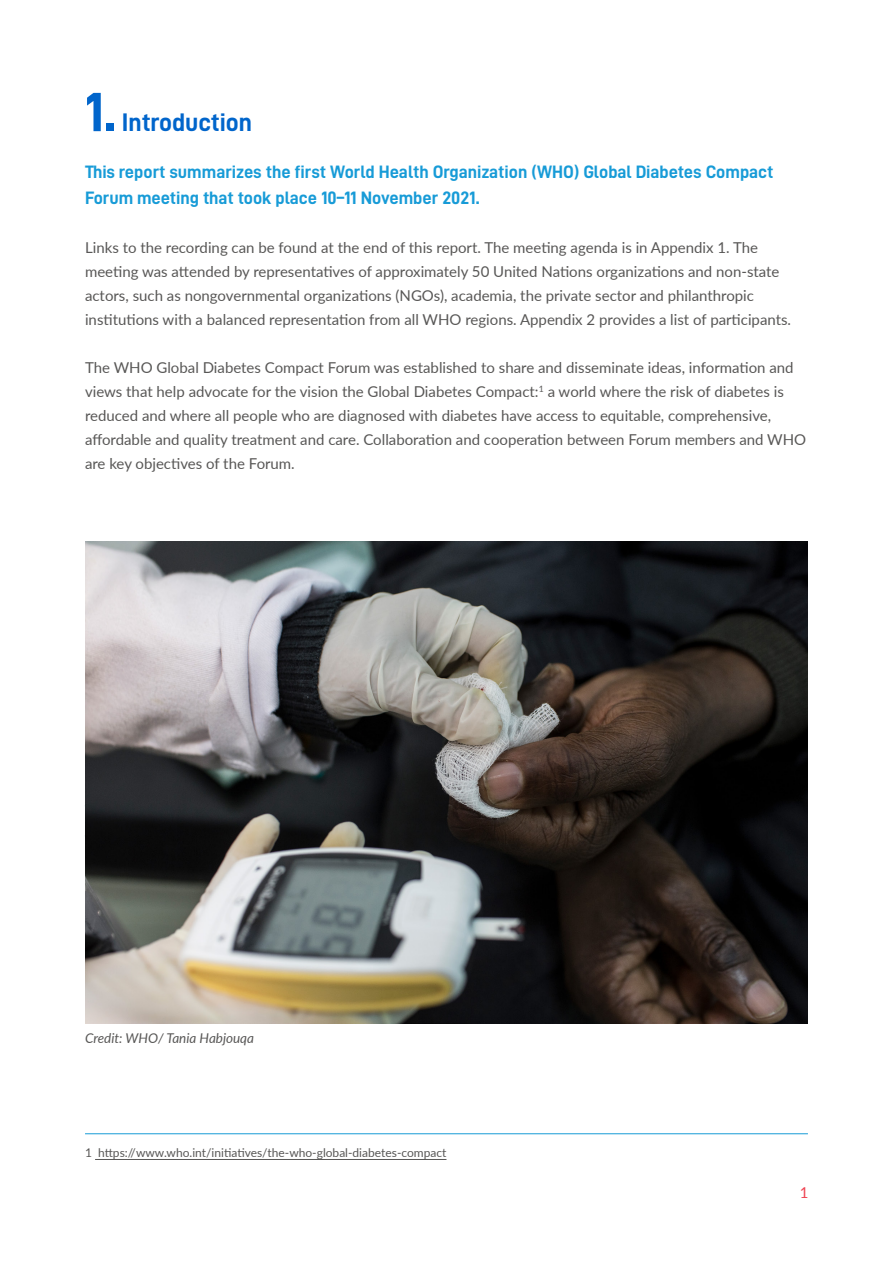
<style>
.page{position:relative;width:893px;height:1263px;background:#fff}
.page>*{position:absolute;margin:0;border:0;box-sizing:border-box;transform-origin:0 0}
.t1{font:25.5px "D DIN Bold";color:#0165cb}
.t2{font:18px/25.5px "D DIN Bold";color:#179bd7}
.t3{font:15px/24px "Lato";color:#585756}
.t4{font:15px "Lato";color:#ef4251}
.t5{font:italic 13.5px "Lato";color:#585756}
.t6{font:12px "Lato";color:#585756}
.s1{font-size:55.5px}
</style>
<div class="page">
<hr style="left:85px;top:1133px;width:723px;height:1px;background:#179bd7">
<hr style="left:95px;top:1159px;width:351px;height:1px;background:#585756">
<img style="left:85px;top:542px;width:723px;height:481px">
<h1 class="t1" style="left:85px;top:108px;width:169px"><span class="s1">1.</span> Introduction</h1>
<p class="t2" style="left:85px;top:159px;width:690px">This report summarizes the first World Health Organization (WHO) Global Diabetes Compact<br>Forum meeting that took place 10–11 November 2021.</p>
<p class="t3" style="left:85px;top:235px;width:708px">Links to the recording can be found at the end of this report. The meeting agenda is in Appendix 1. The meeting was attended by representatives of approximately 50 United Nations organizations and non-state actors, such as nongovernmental organizations (NGOs), academia, the private sector and philanthropic institutions with a balanced representation from all WHO regions. Appendix 2 provides a list of participants.</p>
<p class="t3" style="left:85px;top:355px;width:723px">The WHO Global Diabetes Compact Forum was established to share and disseminate ideas, information and views that help advocate for the vision the Global Diabetes Compact:<sup>1</sup> a world where the risk of diabetes is reduced and where all people who are diagnosed with diabetes have access to equitable, comprehensive, affordable and quality treatment and care. Collaboration and cooperation between Forum members and WHO are key objectives of the Forum.</p>
<p class="t5" style="left:85px;top:1028px;width:171px">Credit: WHO/ Tania Habjouqa</p>
<p class="t6" style="left:85px;top:1144px;width:363px">1 https://www.who.int/initiatives/the-who-global-diabetes-compact</p>
<p class="t4" style="left:800px;top:1182px;width:10px">1</p>
</div>
